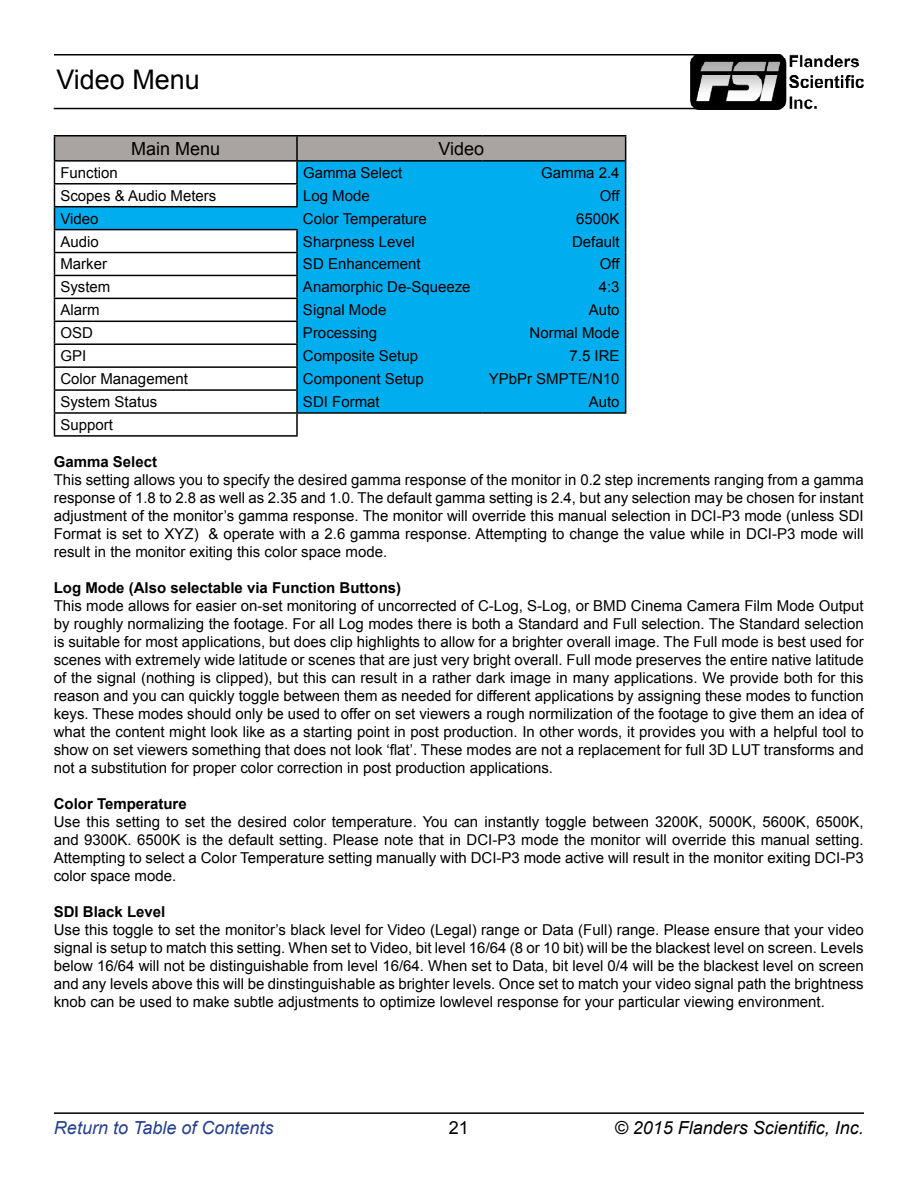
<style>
.page{position:relative;width:918px;height:1188px;background:#fff}
.page>*{position:absolute;margin:0;border:0;box-sizing:border-box;transform-origin:0 0}
.t1{font:27px "Arial";color:#000}
.t2{font:italic 18px "Arial";color:#000}
.t3{font:italic 18px "Arial";color:#25408f}
.t4{font:18px "Arial";color:#000}
.t5{font:15px/18px "Arial";color:#000;text-align:justify}
.t6{font:700 15px "Arial";color:#000}
</style>
<div class="page">
<img style="left:690px;top:54px;width:174px;height:55px">
<hr style="left:54px;top:54px;width:723px;height:2px;background:#000">
<hr style="left:54px;top:108px;width:648px;height:1px;background:#000">
<hr style="left:54px;top:1112px;width:810px;height:2px;background:#000">
<hr style="left:54px;top:135px;width:243px;height:1px;background:#000">
<hr style="left:54px;top:435px;width:244px;height:2px;background:#000">
<hr style="left:297px;top:135px;width:185px;height:1px;background:#000">
<hr style="left:482px;top:135px;width:144px;height:1px;background:#000">
<svg style="left:54px;top:136px;width:572px;height:299px"></svg>
<hr style="left:297px;top:412px;width:185px;height:2px;background:#000">
<hr style="left:482px;top:412px;width:144px;height:2px;background:#000">
<h1 class="t1" style="left:56px;top:62px;width:145px">Video Menu</h1>
<p class="t4" style="left:131px;top:137px;width:91px">Main Menu</p>
<p class="t4" style="left:438px;top:137px;width:47px">Video</p>
<p class="t5" style="left:60px;top:164px;width:59px">Function</p>
<p class="t5" style="left:303px;top:164px;width:101px">Gamma Select</p>
<p class="t5" style="left:541px;top:164px;width:80px">Gamma 2.4</p>
<p class="t5" style="left:60px;top:187px;width:157px">Scopes &amp; Audio Meters</p>
<p class="t5" style="left:303px;top:187px;width:68px">Log Mode</p>
<p class="t5" style="left:600px;top:187px;width:21px">Off</p>
<p class="t5" style="left:60px;top:210px;width:40px">Video</p>
<p class="t5" style="left:303px;top:210px;width:125px">Color Temperature</p>
<p class="t5" style="left:576px;top:210px;width:45px">6500K</p>
<p class="t5" style="left:60px;top:232px;width:40px">Audio</p>
<p class="t5" style="left:303px;top:232px;width:113px">Sharpness Level</p>
<p class="t5" style="left:572px;top:232px;width:49px">Default</p>
<p class="t5" style="left:60px;top:255px;width:48px">Marker</p>
<p class="t5" style="left:303px;top:255px;width:119px">SD Enhancement</p>
<p class="t5" style="left:600px;top:255px;width:21px">Off</p>
<p class="t5" style="left:60px;top:278px;width:52px">System</p>
<p class="t5" style="left:303px;top:278px;width:169px">Anamorphic De-Squeeze</p>
<p class="t5" style="left:599px;top:278px;width:22px">4:3</p>
<p class="t5" style="left:60px;top:301px;width:41px">Alarm</p>
<p class="t5" style="left:303px;top:301px;width:85px">Signal Mode</p>
<p class="t5" style="left:589px;top:301px;width:32px">Auto</p>
<p class="t5" style="left:60px;top:324px;width:34px">OSD</p>
<p class="t5" style="left:303px;top:324px;width:76px">Processing</p>
<p class="t5" style="left:530px;top:324px;width:92px">Normal Mode</p>
<p class="t5" style="left:60px;top:347px;width:27px">GPI</p>
<p class="t5" style="left:303px;top:347px;width:117px">Composite Setup</p>
<p class="t5" style="left:570px;top:347px;width:52px">7.5 IRE</p>
<p class="t5" style="left:60px;top:370px;width:129px">Color Management</p>
<p class="t5" style="left:303px;top:370px;width:122px">Component Setup</p>
<p class="t5" style="left:489px;top:370px;width:132px">YPbPr SMPTE/N10</p>
<p class="t5" style="left:60px;top:393px;width:98px">System Status</p>
<p class="t5" style="left:303px;top:393px;width:78px">SDI Format</p>
<p class="t5" style="left:589px;top:393px;width:32px">Auto</p>
<p class="t5" style="left:60px;top:416px;width:54px">Support</p>
<p class="t6" style="left:54px;top:451px;width:105px">Gamma Select</p>
<p class="t5" style="left:54px;top:471px;width:812px">This setting allows you to specify the desired gamma response of the monitor in 0.2 step increments ranging from a gamma response of 1.8 to 2.8 as well as 2.35 and 1.0. The default gamma setting is 2.4, but any selection may be chosen for instant adjustment of the monitor’s gamma response. The monitor will override this manual selection in DCI-P3 mode (unless SDI Format is set to XYZ) &amp; operate with a 2.6 gamma response. Attempting to change the value while in DCI-P3 mode will result in the monitor exiting this color space mode.</p>
<p class="t6" style="left:54px;top:577px;width:349px">Log Mode (Also selectable via Function Buttons)</p>
<p class="t5" style="left:54px;top:597px;width:811px">This mode allows for easier on-set monitoring of uncorrected of C-Log, S-Log, or BMD Cinema Camera Film Mode Output by roughly normalizing the footage. For all Log modes there is both a Standard and Full selection. The Standard selection is suitable for most applications, but does clip highlights to allow for a brighter overall image. The Full mode is best used for scenes with extremely wide latitude or scenes that are just very bright overall. Full mode preserves the entire native latitude of the signal (nothing is clipped), but this can result in a rather dark image in many applications. We provide both for this reason and you can quickly toggle between them as needed for different applications by assigning these modes to function keys. These modes should only be used to offer on set viewers a rough normilization of the footage to give them an idea of what the content might look like as a starting point in post production. In other words, it provides you with a helpful tool to show on set viewers something that does not look ‘flat’. These modes are not a replacement for full 3D LUT transforms and not a substitution for proper color correction in post production applications.</p>
<p class="t6" style="left:54px;top:793px;width:135px">Color Temperature</p>
<p class="t5" style="left:54px;top:813px;width:811px">Use this setting to set the desired color temperature. You can instantly toggle between 3200K, 5000K, 5600K, 6500K, and 9300K. 6500K is the default setting. Please note that in DCI-P3 mode the monitor will override this manual setting.<br>Attempting to select a Color Temperature setting manually with DCI-P3 mode active will result in the monitor exiting DCI-P3 color space mode.</p>
<p class="t6" style="left:54px;top:901px;width:113px">SDI Black Level</p>
<p class="t5" style="left:54px;top:921px;width:811px">Use this toggle to set the monitor’s black level for Video (Legal) range or Data (Full) range. Please ensure that your video signal is setup to match this setting. When set to Video, bit level 16/64 (8 or 10 bit) will be the blackest level on screen. Levels below 16/64 will not be distinguishable from level 16/64. When set to Data, bit level 0/4 will be the blackest level on screen and any levels above this will be dinstinguishable as brighter levels. Once set to match your video signal path the brightness knob can be used to make subtle adjustments to optimize lowlevel response for your particular viewing environment.</p>
<p class="t3" style="left:54px;top:1116px;width:221px">Return to Table of Contents</p>
<p class="t4" style="left:449px;top:1116px;width:22px">21</p>
<p class="t2" style="left:615px;top:1116px;width:251px">© 2015 Flanders Scientific, Inc.</p>
</div>
